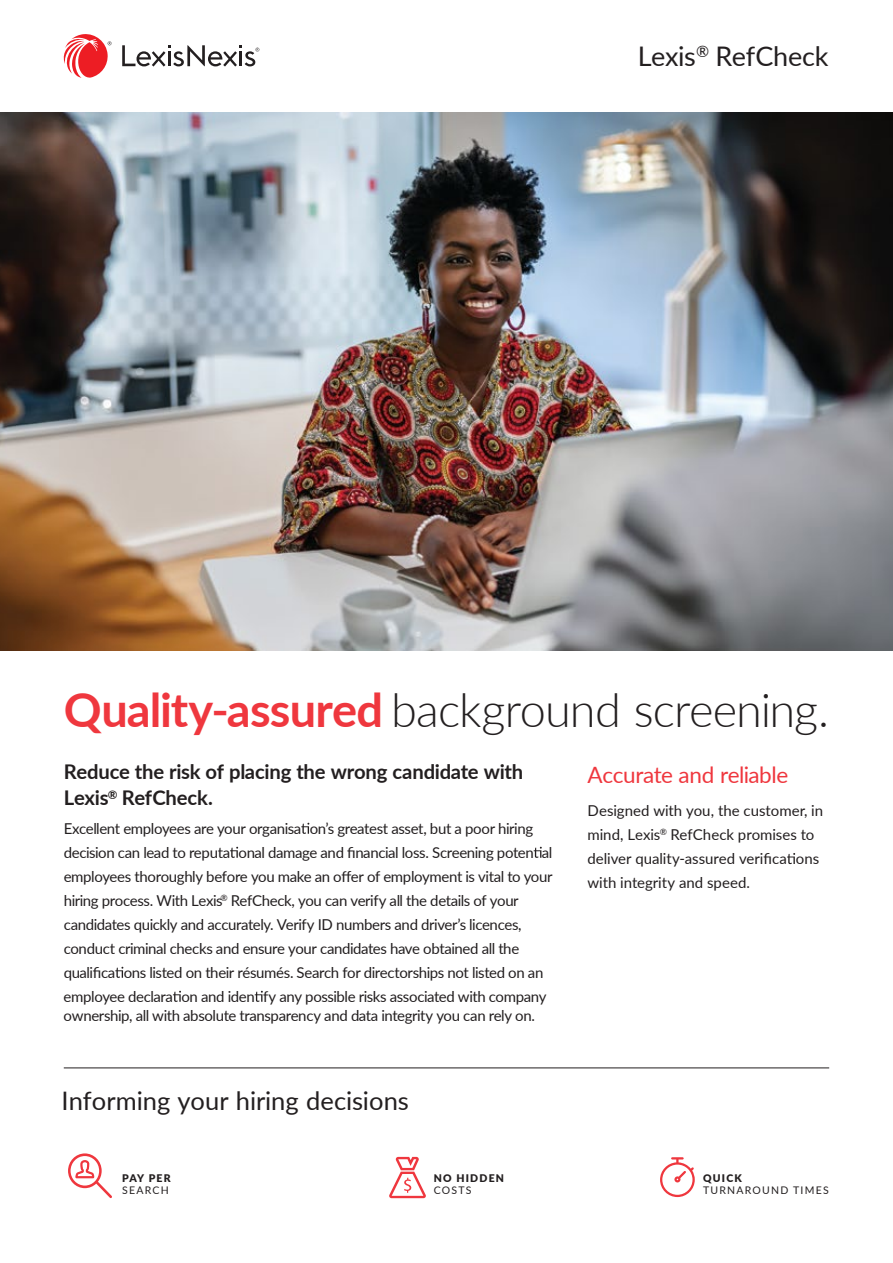
<style>
.page{position:relative;width:893px;height:1263px;background:#fff}
.page>*{position:absolute;margin:0;border:0;box-sizing:border-box;transform-origin:0 0}
.t1{font:300 46.95px "Lato";letter-spacing:-.02em;color:#231f20}
.t2{font:27px "Lato";letter-spacing:-.015em;color:#231f20}
.t3{font:25.5px "Lato";color:#231f20}
.t4{font:22.5px "Lato";letter-spacing:-.02em;color:#ef373e}
.t5{font:700 20.25px/26.2px "Lato";letter-spacing:-.01em;color:#231f20}
.t6{font:15px/24px "Lato";letter-spacing:-.025em;color:#231f20}
.t7{font:15px/24px "Lato";color:#231f20}
.t8{font:10.5px "Lato";letter-spacing:.12em;color:#231f20}
.t9{font:900 10.5px "Lato";letter-spacing:.115em;color:#231f20}
.s1{font-weight:700;color:#ef373e}
</style>
<div class="page">
<img style="left:0;top:112px;width:893px;height:538px">
<hr style="left:64px;top:1068px;width:765px;height:1px;background:#231f20">
<svg style="left:787px;top:853px;width:8px;height:11px"></svg>
<svg style="left:301px;top:823px;width:8px;height:11px"></svg>
<svg style="left:230px;top:847px;width:8px;height:11px"></svg>
<svg style="left:534px;top:847px;width:8px;height:11px"></svg>
<svg style="left:115px;top:967px;width:8px;height:11px"></svg>
<svg style="left:173px;top:991px;width:8px;height:11px"></svg>
<svg style="left:255px;top:991px;width:8px;height:11px"></svg>
<svg style="left:389px;top:1157px;width:37px;height:41px"></svg>
<svg style="left:68px;top:1153px;width:44px;height:45px"></svg>
<svg style="left:660px;top:1157px;width:35px;height:40px"></svg>
<svg style="left:122px;top:45px;width:137px;height:22px"></svg>
<svg style="left:63px;top:34px;width:49px;height:44px"></svg>
<h2 class="t2" style="left:638px;top:37px;width:192px">Lexis<sup>®</sup> RefCheck</h2>
<h1 class="t1" style="left:64px;top:678px;width:767px"><span class="s1">Quality-assured</span> background screening.</h1>
<h3 class="t5" style="left:64px;top:758px;width:461px">Reduce the risk of placing the wrong candidate with<br>Lexis<sup>®</sup> RefCheck.</h3>
<p class="t6" style="left:64px;top:816px;width:490px">Excellent employees are your organisa on’s greatest asset, but a poor hiring decision can lead to reputa onal damage and financial loss. Screening poten al employees thoroughly before you make an offer of employment is vital to your hiring process. With Lexis<sup>®</sup> RefCheck, you can verify all the details of your candidates quickly and accurately. Verify ID numbers and driver’s licences, conduct criminal checks and ensure your candidates have obtained all the qualifica ons listed on their résumés. Search for directorships not listed on an employee declara on and iden fy any possible risks associated with company</p>
<p class="t6" style="left:64px;top:1003px;width:473px">ownership, all with absolute transparency and data integrity you can rely on.</p>
<h3 class="t4" style="left:587px;top:759px;width:202px">Accurate and reliable</h3>
<p class="t7" style="left:587px;top:798px;width:237px">Designed with you, the customer, in mind, Lexis<sup>®</sup> RefCheck promises to deliver quality-assured verifica ons with integrity and speed.</p>
<h3 class="t3" style="left:62px;top:1082px;width:349px">Informing your hiring decisions</h3>
<p class="t9" style="left:122px;top:1170px;width:50px">PAY PER</p>
<p class="t8" style="left:122px;top:1183px;width:48px">SEARCH</p>
<p class="t9" style="left:434px;top:1170px;width:72px">NO HIDDEN</p>
<p class="t8" style="left:434px;top:1183px;width:39px">COSTS</p>
<p class="t9" style="left:703px;top:1170px;width:40px">QUICK</p>
<p class="t8" style="left:703px;top:1183px;width:127px">TURNAROUND TIMES</p>
</div>
